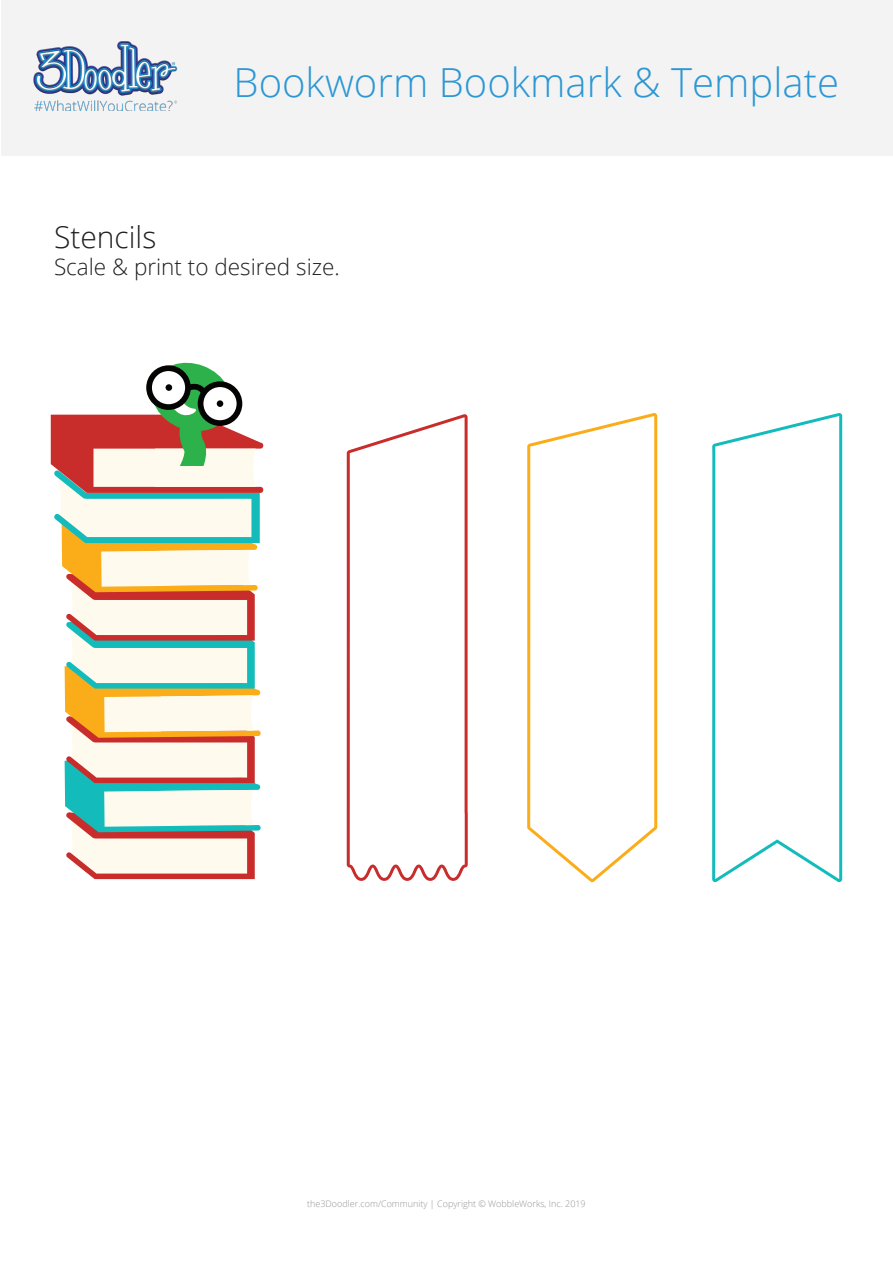
<style>
.page{position:relative;width:893px;height:1263px;background:#fff}
.page>*{position:absolute;margin:0;border:0;box-sizing:border-box;transform-origin:0 0}
.t1{font:300 40.05px "Open Sans";color:#2c97d4}
.t2{font:300 30px "Open Sans";color:#231f20}
.t3{font:300 22.5px "Open Sans";color:#231f20}
.t4{font:300 9px "Open Sans";color:#939598}
</style>
<div class="page">
<div style="left:1px;top:0;width:892px;height:156px;background:#f3f3f3"></div>
<img style="left:33px;top:41px;width:145px;height:70px">
<svg style="left:51px;top:362px;width:212px;height:517px"></svg>
<div style="left:166px;top:384px;width:6px;height:7px;background:#040503;border-radius:50%"></div>
<div style="left:217px;top:400px;width:6px;height:7px;background:#040503;border-radius:50%"></div>
<svg style="left:347px;top:414px;width:121px;height:467px"></svg>
<svg style="left:712px;top:413px;width:130px;height:469px"></svg>
<svg style="left:527px;top:413px;width:130px;height:469px"></svg>
<p class="t1" style="left:234px;top:55px;width:607px">Bookworm Bookmark &amp; Template</p>
<p class="t2" style="left:54px;top:217px;width:104px">Stencils</p>
<p class="t3" style="left:54px;top:252px;width:287px">Scale &amp; print to desired size.</p>
<p class="t4" style="left:307px;top:1197px;width:280px">the3Doodler.com/Community | Copyright © WobbleWorks, Inc. 2019</p>
</div>
